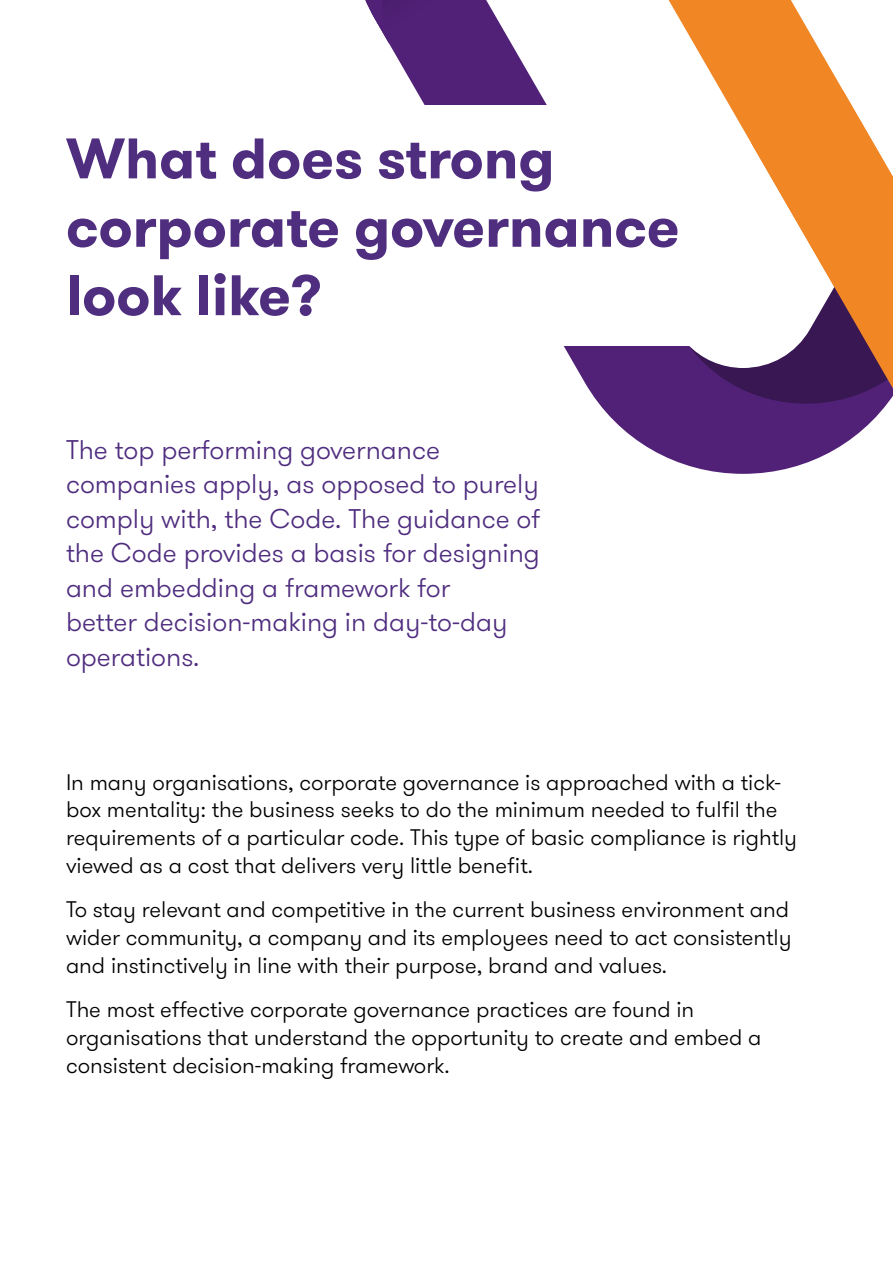
<style>
.page{position:relative;width:893px;height:1263px;background:#fff}
.page>*{position:absolute;margin:0;border:0;box-sizing:border-box;transform-origin:0 0}
.headiing_2{font:700 57px/68.4px "GT Walsheim Pro";color:#4f2d7f}
.Standfirst{font:300 27px/34.5px "GT Walsheim Pro";color:#4f2d7f}
.body{font:300 22.5px/27.8px "GT Walsheim Pro";color:#000}
</style>
<div class="page">
<svg style="left:563px;top:346px;width:188px;height:128px;fill:#512178"></svg>
<svg style="left:687px;top:346px;width:64px;height:58px"></svg>
<svg style="left:751px;top:287px;width:142px;height:187px"></svg>
<svg style="left:365px;top:0;width:182px;height:105px"></svg>
<svg style="left:668px;top:0;width:225px;height:287px"></svg>
<div style="left:66px;top:105px;width:631px;height:241px;background:#fff"></div>
<p class="headiing_2" style="left:66px;top:125px;width:615px">What does strong corporate governance look like?</p>
<p class="Standfirst" style="left:66px;top:433px;width:476px">The top performing governance companies apply, as opposed to purely comply with, the Code. The guidance of the Code provides a basis for designing and embedding a framework for<br>better decision-making in day-to-day operations.</p>
<p class="body" style="left:66px;top:768px;width:733px">In many organisations, corporate governance is approached with a tick&shy;box mentality: the business seeks to do the minimum needed to fulfil the requirements of a particular code. This type of basic compliance is rightly viewed as a cost that delivers very little benefit.</p>
<p class="body" style="left:66px;top:896px;width:727px;text-align:justify">To stay relevant and competitive in the current business environment and wider community, a company and its employees need to act consistently and instinctively in line with their purpose, brand and values.</p>
<p class="body" style="left:66px;top:996px;width:697px">The most effective corporate governance practices are found in organisations that understand the opportunity to create and embed a consistent decision-making framework.</p>
</div>
